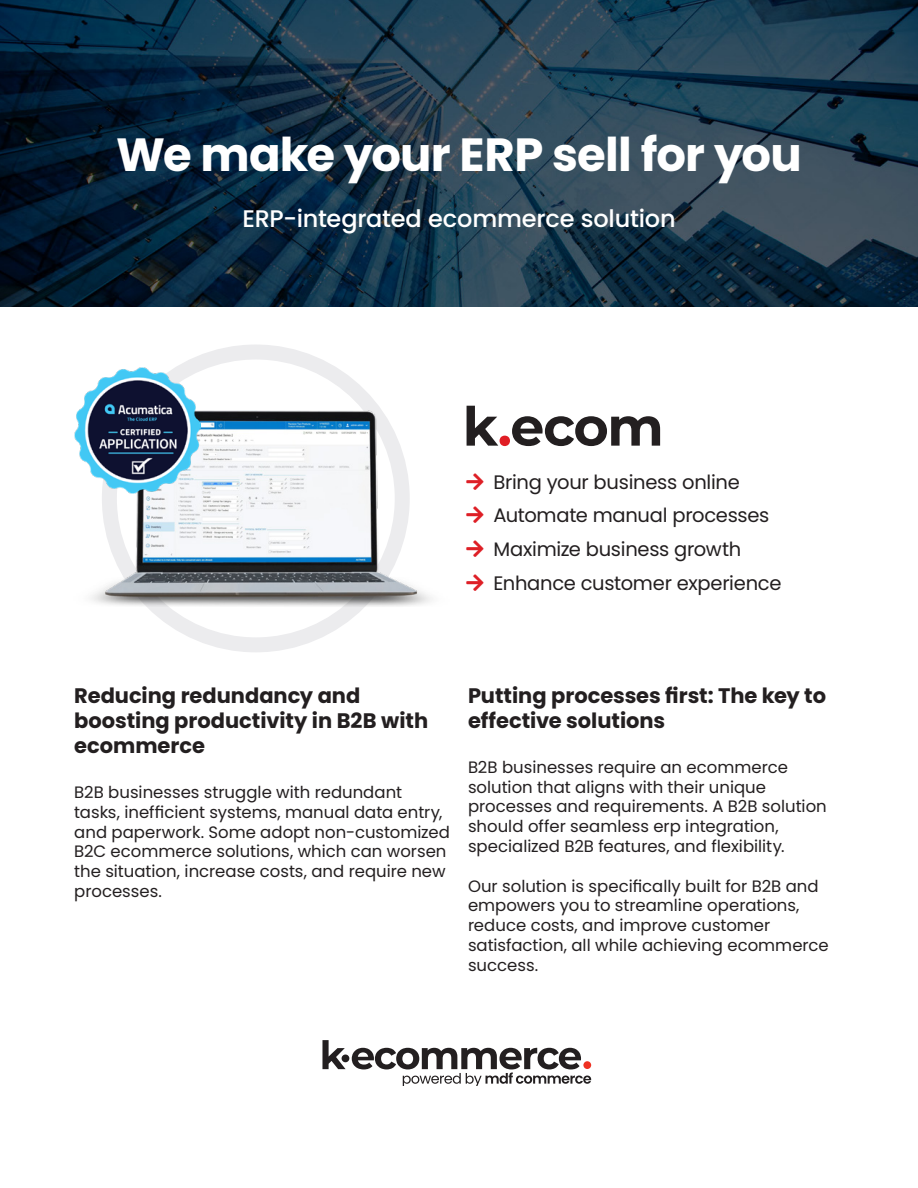
<style>
.page{position:relative;width:918px;height:1188px;background:#fff}
.page>*{position:absolute;margin:0;border:0;box-sizing:border-box;transform-origin:0 0}
.t1{font:700 46.5px "Poppins";letter-spacing:-.02em;color:#fff}
.t2{font:500 24px "Poppins";letter-spacing:-.01em;color:#fff}
.t3{font:700 21px/25.2px "Poppins";color:#231f20}
.t4{font:19.5px/33.8px "Poppins";letter-spacing:-.015em;color:#231f20}
.t5{font:16.5px/19.8px "Poppins";color:#231f20}
</style>
<div class="page">
<img style="left:0;top:0;width:918px;height:307px">
<svg style="left:480px;top:416px;width:180px;height:30px"></svg>
<img style="left:91px;top:354px;width:389px;height:292px">
<svg style="left:322px;top:1040px;width:24px;height:29px"></svg>
<svg style="left:352px;top:1048px;width:239px;height:37px"></svg>
<div style="left:342px;top:1055px;width:7px;height:7px;background:#231f20;border-radius:50%"></div>
<img style="left:74px;top:367px;width:126px;height:126px">
<svg style="left:467px;top:473px;width:13px;height:17px"></svg>
<svg style="left:467px;top:507px;width:13px;height:16px"></svg>
<svg style="left:467px;top:541px;width:13px;height:16px"></svg>
<svg style="left:467px;top:574px;width:13px;height:17px"></svg>
<h1 class="t1" style="left:116px;top:128px;width:687px">We make your ERP sell for you</h1>
<h2 class="t2" style="left:242px;top:204px;width:435px">ERP-integrated ecommerce solution</h2>
<p class="t4" style="left:493px;top:465px;width:290px">Bring your business online<br>Automate manual processes<br>Maximize business growth<br>Enhance customer experience</p>
<p class="t3" style="left:74px;top:683px;width:355px">Reducing redundancy and boosting productivity in B2B with ecommerce</p>
<p class="t5" style="left:74px;top:782px;width:377px">B2B businesses struggle with redundant tasks, inefficient systems, manual data entry, and paperwork. Some adopt non-customized B2C ecommerce solutions, which can worsen the situation, increase costs, and require new processes.</p>
<p class="t3" style="left:468px;top:683px;width:360px">Putting processes first: The key to effective solutions</p>
<p class="t5" style="left:468px;top:757px;width:360px">B2B businesses require an ecommerce solution that aligns with their unique processes and requirements. A B2B solution should offer seamless erp integration, specialized B2B features, and flexibility.</p>
<p class="t5" style="left:468px;top:876px;width:362px">Our solution is specifically built for B2B and empowers you to streamline operations, reduce costs, and improve customer satisfaction, all while achieving ecommerce success.</p>
</div>
